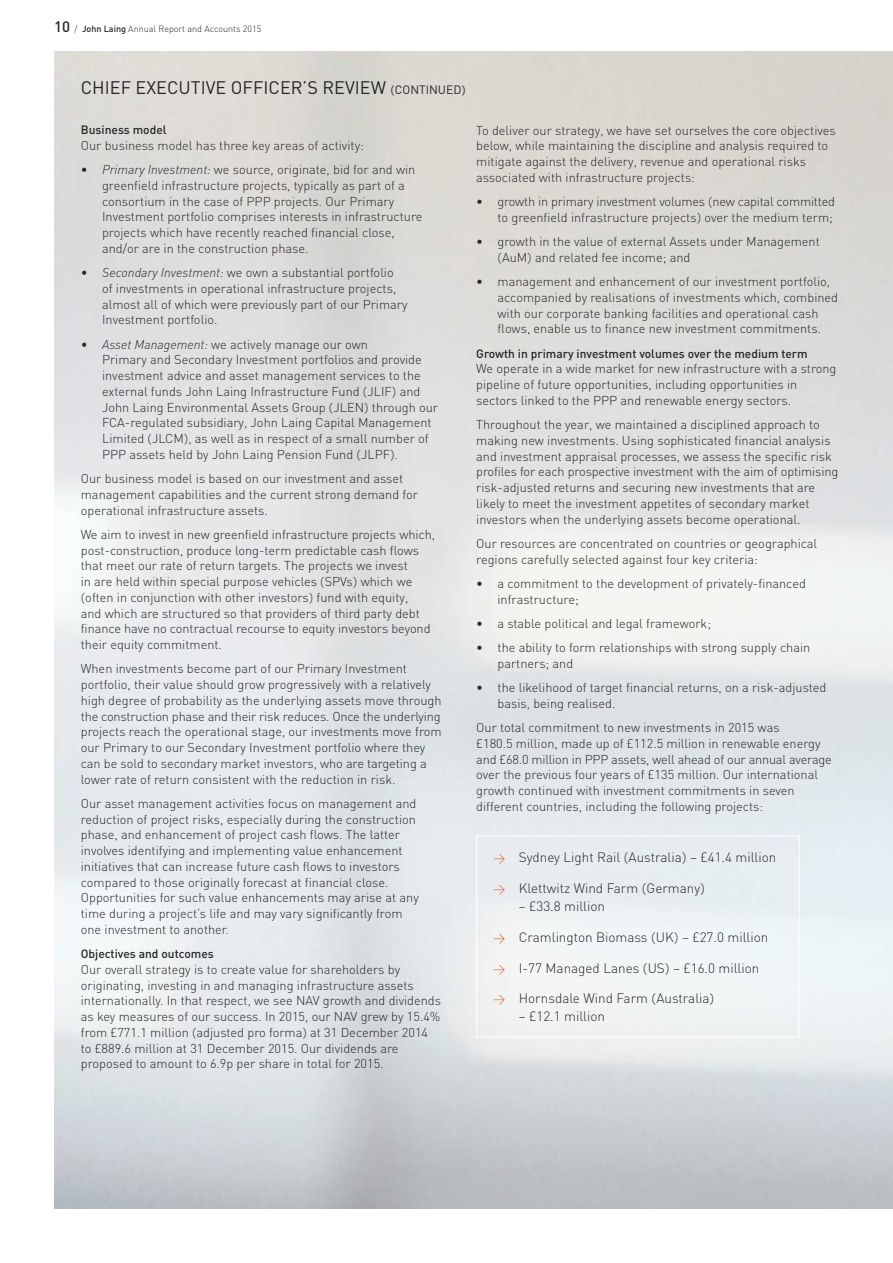
<style>
.page{position:relative;width:893px;height:1263px;background:#fff}
.page>*{position:absolute;margin:0;border:0;box-sizing:border-box;transform-origin:0 0}
.t1{font:18px "DINCLS Regular";color:#272627}
.t2{font:13.5px "DINCLS Light";color:#272627}
.t3{font:12.75px/15.8px "DINCLS Light";color:#272627}
.t4{font:12px "DINCLS Medium";color:#272627}
.t5{font:9px "DINCLS Light";color:#272627}
.s1{font-family:"DINCLS Medium";font-size:15px}
.s2{font-family:"DINCLS Medium"}
.s3{font-size:12px}
.s4{font-family:"DINCLSCE";font-style:italic}
.s5{font-size:12px;color:#d5622c}
</style>
<div class="page">
<div style="left:476px;top:836px;width:323px;height:201px;border:1px solid #fff"></div>
<p class="t5" style="left:54px;top:24px;width:209px"><span class="s1">10</span> / <span class="s2">John Laing</span> Annual Report and Accounts 2015</p>
<h1 class="t1" style="left:81px;top:77px;width:386px">CHIEF EXECUTIVE OFFICER’S REVIEW <span class="s3">(CONTINUED)</span></h1>
<p class="t4" style="left:81px;top:123px;width:87px">Business model</p>
<p class="t3" style="left:81px;top:137px;width:285px">Our business model has three key areas of activity:</p>
<p class="t3" style="left:102px;top:162px;width:322px;text-indent:-21px">• <span class="s4">Primary Investment:</span> we source, originate, bid for and win greenfield infrastructure projects, typically as part of a consortium in the case of PPP projects. Our Primary Investment portfolio comprises interests in infrastructure projects which have recently reached financial close, and/or are in the construction phase.</p>
<p class="t3" style="left:102px;top:265px;width:307px;text-indent:-21px">• <span class="s4">Secondary Investment:</span> we own a substantial portfolio<br>of investments in operational infrastructure projects, almost all of which were previously part of our Primary Investment portfolio.</p>
<p class="t3" style="left:102px;top:336px;width:338px;text-indent:-21px">• <span class="s4">Asset Management:</span> we actively manage our own<br>Primary and Secondary Investment portfolios and provide investment advice and asset management services to the external funds John Laing Infrastructure Fund (JLIF) and John Laing Environmental Assets Group (JLEN) through our FCA-regulated subsidiary, John Laing Capital Management Limited (JLCM), as well as in respect of a small number of PPP assets held by John Laing Pension Fund (JLPF).</p>
<p class="t3" style="left:81px;top:471px;width:339px">Our business model is based on our investment and asset management capabilities and the current strong demand for operational infrastructure assets.</p>
<p class="t3" style="left:81px;top:526px;width:356px">We aim to invest in new greenfield infrastructure projects which, post-construction, produce long-term predictable cash flows that meet our rate of return targets. The projects we invest<br>in are held within special purpose vehicles (SPVs) which we (often in conjunction with other investors) fund with equity,<br>and which are structured so that providers of third party debt finance have no contractual recourse to equity investors beyond their equity commitment.</p>
<p class="t3" style="left:81px;top:661px;width:362px">When investments become part of our Primary Investment portfolio, their value should grow progressively with a relatively high degree of probability as the underlying assets move through the construction phase and their risk reduces. Once the underlying projects reach the operational stage, our investments move from our Primary to our Secondary Investment portfolio where they can be sold to secondary market investors, who are targeting a lower rate of return consistent with the reduction in risk.</p>
<p class="t3" style="left:81px;top:795px;width:340px">Our asset management activities focus on management and reduction of project risks, especially during the construction phase, and enhancement of project cash flows. The latter involves identifying and implementing value enhancement initiatives that can increase future cash flows to investors compared to those originally forecast at financial close.<br>Opportunities for such value enhancements may arise at any time during a project’s life and may vary significantly from one investment to another.</p>
<p class="t4" style="left:81px;top:947px;width:135px">Objectives and outcomes</p>
<p class="t3" style="left:81px;top:961px;width:362px">Our overall strategy is to create value for shareholders by originating, investing in and managing infrastructure assets internationally. In that respect, we see NAV growth and dividends as key measures of our success. In 2015, our NAV grew by 15.4% from £771.1 million (adjusted pro forma) at 31 December 2014 to £889.6 million at 31 December 2015. Our dividends are proposed to amount to 6.9p per share in total for 2015.</p>
<p class="t3" style="left:476px;top:122px;width:361px">To deliver our strategy, we have set ourselves the core objectives below, while maintaining the discipline and analysis required to mitigate against the delivery, revenue and operational risks associated with infrastructure projects:</p>
<p class="t3" style="left:476px;top:194px;width:360px;text-align:right">• growth in primary investment volumes (new capital committed to greenfield infrastructure projects) over the medium term;</p>
<p class="t3" style="left:497px;top:234px;width:324px;text-indent:-21px">• growth in the value of external Assets under Management (AuM) and related fee income; and</p>
<p class="t3" style="left:497px;top:274px;width:342px;text-indent:-21px">• management and enhancement of our investment portfolio, accompanied by realisations of investments which, combined with our corporate banking facilities and operational cash flows, enable us to finance new investment commitments.</p>
<p class="t4" style="left:476px;top:346px;width:333px">Growth in primary investment volumes over the medium term</p>
<p class="t3" style="left:476px;top:361px;width:362px">We operate in a wide market for new infrastructure with a strong pipeline of future opportunities, including opportunities in sectors linked to the PPP and renewable energy sectors.</p>
<p class="t3" style="left:476px;top:417px;width:363px">Throughout the year, we maintained a disciplined approach to making new investments. Using sophisticated financial analysis and investment appraisal processes, we assess the specific risk profiles for each prospective investment with the aim of optimising risk-adjusted returns and securing new investments that are likely to meet the investment appetites of secondary market investors when the underlying assets become operational.</p>
<p class="t3" style="left:476px;top:536px;width:342px">Our resources are concentrated on countries or geographical regions carefully selected against four key criteria:</p>
<p class="t3" style="left:497px;top:576px;width:310px;text-indent:-21px">• a commitment to the development of privately-financed infrastructure;</p>
<p class="t3" style="left:476px;top:616px;width:236px">• a stable political and legal framework;</p>
<p class="t3" style="left:497px;top:640px;width:314px;text-indent:-21px">• the ability to form relationships with strong supply chain partners; and</p>
<p class="t3" style="left:497px;top:680px;width:330px;text-indent:-21px">• the likelihood of target financial returns, on a risk-adjusted basis, being realised.</p>
<p class="t3" style="left:476px;top:720px;width:357px">Our total commitment to new investments in 2015 was<br>£180.5 million, made up of £112.5 million in renewable energy and £68.0 million in PPP assets, well ahead of our annual average over the previous four years of £135 million. Our international growth continued with investment commitments in seven different countries, including the following projects:</p>
<p class="t2" style="left:493px;top:850px;width:285px"><span class="s5">&gt;</span> Sydney Light Rail (Australia) – £41.4 million</p>
<p class="t2" style="left:493px;top:880px;width:213px"><span class="s5">&gt;</span> Klettwitz Wind Farm (Germany)</p>
<p class="t2" style="left:519px;top:898px;width:88px">– £33.8 million</p>
<p class="t2" style="left:493px;top:929px;width:277px"><span class="s5">&gt;</span> Cramlington Biomass (UK) – £27.0 million</p>
<p class="t2" style="left:493px;top:960px;width:268px"><span class="s5">&gt;</span> I-77 Managed Lanes (US) – £16.0 million</p>
<p class="t2" style="left:493px;top:991px;width:223px"><span class="s5">&gt;</span> Hornsdale Wind Farm (Australia)</p>
<p class="t2" style="left:519px;top:1009px;width:88px">– £12.1 million</p>
</div>
